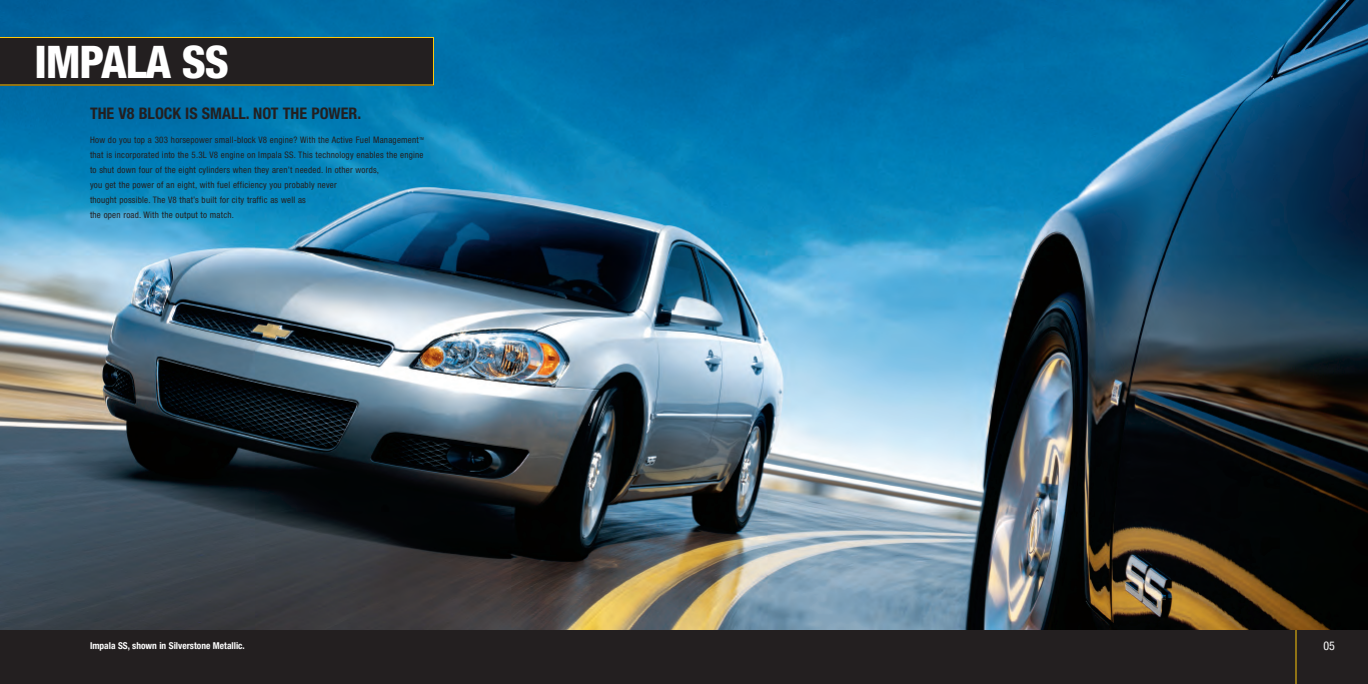
<style>
.page{position:relative;width:1368px;height:684px;background:#fff}
.page>*{position:absolute;margin:0;border:0;box-sizing:border-box;transform-origin:0 0}
.t1{font:800 condensed 45px "Helvetica Neue";letter-spacing:-.025em;color:#fff}
.t2{font:700 condensed 16px "Helvetica Neue";color:#231f20}
.t3{font:condensed 12px "Helvetica Neue";color:#fff}
.t4{font:700 condensed 9.5px "Helvetica Neue";color:#fff}
.t5{font:condensed 9px/15px "Helvetica Neue";letter-spacing:.025em;color:#231f20}
.t6{font:condensed 3.9px "Helvetica Neue";color:#231f20}
</style>
<div class="page">
<img style="left:0;top:0;width:1368px;height:630px">
<div style="left:0;top:630px;width:1368px;height:54px;background:#231f20"></div>
<hr style="left:1296px;top:630px;width:1px;height:54px;background:#fec80b">
<div style="left:0;top:37px;width:434px;height:49px;background:#231f20"></div>
<h1 class="t1" style="left:34px;top:46px;width:196px">IMPALA SS</h1>
<h2 class="t2" style="left:90px;top:108px;width:273px">THE V8 BLOCK IS SMALL. NOT THE POWER.</h2>
<p class="t5" style="left:90px;top:134px;width:330px">How do you top a 303 horsepower small-block V8 engine? With the Active Fuel Management</p>
<p class="t6" style="left:419px;top:137px;width:6px">TM</p>
<p class="t5" style="left:90px;top:149px;width:335px">that is incorporated into the 5.3L V8 engine on Impala SS. This technology enables the engine to shut down four of the eight cylinders when they aren’t needed. In other words,<br>you get the power of an eight, with fuel efficiency you probably never<br>thought possible. The V8 that’s built for city traffic as well as<br>the open road. With the output to match.</p>
<p class="t4" style="left:90px;top:642px;width:156px">Impala SS, shown in Silverstone Metallic.</p>
<h3 class="t3" style="left:1324px;top:642px;width:13px">05</h3>
</div>
